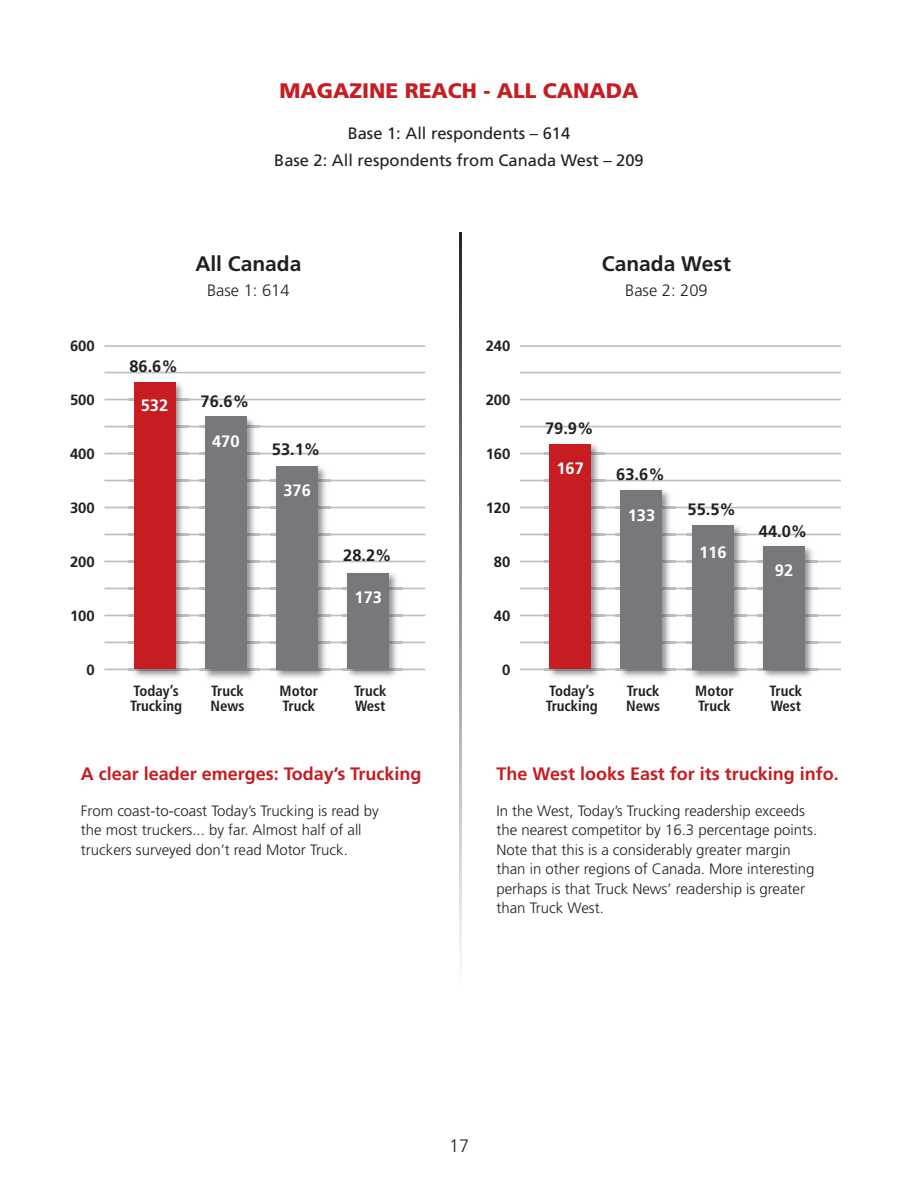
<style>
.page{position:relative;width:918px;height:1188px;background:#fff}
.page>*{position:absolute;margin:0;border:0;box-sizing:border-box;transform-origin:0 0}
.t1{font:900 21px "Frutiger";color:#c61c22}
.t2{font:700 21px "Frutiger";color:#231f20}
.t3{font:700 18px "Frutiger";color:#c61c22}
.t4{font:300 18px "Frutiger";color:#231f20}
.t5{font:16.5px/27px "Frutiger";color:#231f20;text-align:center}
.t6{font:700 16.5px "Frutiger";color:#231f20}
.t7{font:700 16.5px "Frutiger";color:#fff}
.t8{font:300 16.5px "Frutiger";color:#231f20}
.t9{font:300 15px/19.5px "Frutiger";color:#231f20}
.t10{font:700 condensed 14.85px/14.9px "Frutiger";color:#231f20}
.t11{font:700 14.85px "Frutiger";color:#231f20}
</style>
<div class="page">
<hr style="left:105px;top:669px;width:320px;height:1px;background:#bcbdc0">
<hr style="left:105px;top:642px;width:320px;height:1px;background:#bcbdc0">
<hr style="left:105px;top:615px;width:320px;height:1px;background:#bcbdc0">
<hr style="left:105px;top:588px;width:320px;height:1px;background:#bcbdc0">
<hr style="left:105px;top:561px;width:320px;height:1px;background:#bcbdc0">
<hr style="left:105px;top:534px;width:320px;height:1px;background:#bcbdc0">
<hr style="left:105px;top:507px;width:320px;height:1px;background:#bcbdc0">
<hr style="left:105px;top:480px;width:320px;height:1px;background:#bcbdc0">
<hr style="left:105px;top:453px;width:320px;height:1px;background:#bcbdc0">
<hr style="left:105px;top:426px;width:320px;height:1px;background:#bcbdc0">
<hr style="left:105px;top:399px;width:320px;height:1px;background:#bcbdc0">
<hr style="left:105px;top:372px;width:320px;height:1px;background:#bcbdc0">
<hr style="left:105px;top:345px;width:320px;height:2px;background:#bcbdc0">
<img style="left:128px;top:382px;width:60px;height:295px">
<img style="left:128px;top:669px;width:60px;height:1px">
<img style="left:128px;top:642px;width:60px;height:1px">
<img style="left:128px;top:615px;width:60px;height:1px">
<img style="left:128px;top:588px;width:60px;height:1px">
<img style="left:128px;top:561px;width:60px;height:1px">
<img style="left:128px;top:534px;width:60px;height:1px">
<img style="left:128px;top:507px;width:60px;height:1px">
<img style="left:128px;top:480px;width:60px;height:1px">
<img style="left:128px;top:453px;width:60px;height:1px">
<img style="left:128px;top:426px;width:60px;height:1px">
<img style="left:128px;top:399px;width:60px;height:1px">
<div style="left:134px;top:382px;width:41px;height:287px;background:#c61c22"></div>
<img style="left:200px;top:416px;width:60px;height:263px">
<img style="left:200px;top:669px;width:60px;height:1px">
<img style="left:200px;top:642px;width:60px;height:1px">
<img style="left:200px;top:615px;width:60px;height:1px">
<img style="left:200px;top:588px;width:60px;height:1px">
<img style="left:200px;top:561px;width:60px;height:1px">
<img style="left:200px;top:534px;width:60px;height:1px">
<img style="left:200px;top:507px;width:60px;height:1px">
<img style="left:200px;top:480px;width:60px;height:1px">
<img style="left:200px;top:453px;width:60px;height:1px">
<img style="left:200px;top:426px;width:60px;height:1px">
<div style="left:205px;top:417px;width:42px;height:252px;background:#76787b"></div>
<img style="left:271px;top:467px;width:60px;height:211px">
<img style="left:271px;top:669px;width:60px;height:1px">
<img style="left:271px;top:642px;width:60px;height:1px">
<img style="left:271px;top:615px;width:60px;height:1px">
<img style="left:271px;top:588px;width:60px;height:1px">
<img style="left:271px;top:561px;width:60px;height:1px">
<img style="left:271px;top:534px;width:60px;height:1px">
<img style="left:271px;top:507px;width:60px;height:1px">
<img style="left:271px;top:480px;width:60px;height:1px">
<div style="left:276px;top:466px;width:42px;height:203px;background:#76787b"></div>
<img style="left:342px;top:573px;width:60px;height:104px">
<img style="left:342px;top:669px;width:60px;height:1px">
<img style="left:342px;top:642px;width:60px;height:1px">
<img style="left:342px;top:615px;width:60px;height:1px">
<img style="left:342px;top:588px;width:60px;height:1px">
<div style="left:348px;top:573px;width:41px;height:96px;background:#76787b"></div>
<hr style="left:520px;top:669px;width:321px;height:1px;background:#bcbdc0">
<hr style="left:520px;top:642px;width:321px;height:1px;background:#bcbdc0">
<hr style="left:520px;top:615px;width:321px;height:1px;background:#bcbdc0">
<hr style="left:520px;top:588px;width:321px;height:1px;background:#bcbdc0">
<hr style="left:520px;top:561px;width:321px;height:1px;background:#bcbdc0">
<hr style="left:520px;top:534px;width:321px;height:1px;background:#bcbdc0">
<hr style="left:520px;top:507px;width:321px;height:1px;background:#bcbdc0">
<hr style="left:520px;top:480px;width:321px;height:1px;background:#bcbdc0">
<hr style="left:520px;top:453px;width:321px;height:1px;background:#bcbdc0">
<hr style="left:520px;top:426px;width:321px;height:1px;background:#bcbdc0">
<hr style="left:520px;top:399px;width:321px;height:1px;background:#bcbdc0">
<hr style="left:520px;top:372px;width:321px;height:1px;background:#bcbdc0">
<hr style="left:520px;top:345px;width:321px;height:2px;background:#bcbdc0">
<img style="left:544px;top:444px;width:60px;height:233px">
<img style="left:544px;top:669px;width:60px;height:1px">
<img style="left:544px;top:642px;width:60px;height:1px">
<img style="left:544px;top:615px;width:60px;height:1px">
<img style="left:544px;top:588px;width:60px;height:1px">
<img style="left:544px;top:561px;width:60px;height:1px">
<img style="left:544px;top:534px;width:60px;height:1px">
<img style="left:544px;top:507px;width:60px;height:1px">
<img style="left:544px;top:480px;width:60px;height:1px">
<img style="left:544px;top:453px;width:60px;height:1px">
<div style="left:549px;top:444px;width:42px;height:225px;background:#c61c22"></div>
<img style="left:615px;top:490px;width:60px;height:188px">
<img style="left:615px;top:669px;width:60px;height:1px">
<img style="left:615px;top:642px;width:60px;height:1px">
<img style="left:615px;top:615px;width:60px;height:1px">
<img style="left:615px;top:588px;width:60px;height:1px">
<img style="left:615px;top:561px;width:60px;height:1px">
<img style="left:615px;top:534px;width:60px;height:1px">
<img style="left:615px;top:507px;width:60px;height:1px">
<div style="left:621px;top:490px;width:41px;height:179px;background:#76787b"></div>
<img style="left:687px;top:526px;width:60px;height:153px">
<img style="left:687px;top:669px;width:60px;height:1px">
<img style="left:687px;top:642px;width:60px;height:1px">
<img style="left:687px;top:615px;width:60px;height:1px">
<img style="left:687px;top:588px;width:60px;height:1px">
<img style="left:687px;top:561px;width:60px;height:1px">
<img style="left:687px;top:534px;width:60px;height:1px">
<div style="left:692px;top:525px;width:42px;height:144px;background:#76787b"></div>
<img style="left:758px;top:546px;width:60px;height:132px">
<img style="left:758px;top:669px;width:60px;height:1px">
<img style="left:758px;top:642px;width:60px;height:1px">
<img style="left:758px;top:615px;width:60px;height:1px">
<img style="left:758px;top:588px;width:60px;height:1px">
<img style="left:758px;top:561px;width:60px;height:1px">
<div style="left:763px;top:546px;width:42px;height:123px;background:#76787b"></div>
<svg style="left:459px;top:232px;width:2px;height:726px"></svg>
<h1 class="t1" style="left:279px;top:82px;width:361px">MAGAZINE REACH - ALL CANADA</h1>
<p class="t5" style="left:274px;top:121px;width:371px">Base 1: All respondents – 614<br>Base 2: All respondents from Canada West – 209</p>
<h1 class="t2" style="left:195px;top:255px;width:108px">All Canada</h1>
<p class="t8" style="left:207px;top:284px;width:84px">Base 1: 614</p>
<h1 class="t2" style="left:602px;top:255px;width:130px">Canada West</h1>
<p class="t8" style="left:625px;top:284px;width:84px">Base 2: 209</p>
<p class="t11" style="left:70px;top:340px;width:26px">600</p>
<p class="t11" style="left:486px;top:340px;width:26px">240</p>
<p class="t6" style="left:129px;top:359px;width:50px">86.6%</p>
<p class="t11" style="left:70px;top:394px;width:26px">500</p>
<p class="t7" style="left:141px;top:399px;width:29px">532</p>
<p class="t6" style="left:201px;top:394px;width:50px">76.6%</p>
<p class="t11" style="left:486px;top:394px;width:26px">200</p>
<p class="t11" style="left:70px;top:448px;width:26px">400</p>
<p class="t7" style="left:212px;top:435px;width:29px">470</p>
<p class="t6" style="left:272px;top:443px;width:50px">53.1%</p>
<p class="t11" style="left:486px;top:448px;width:26px">160</p>
<p class="t6" style="left:545px;top:422px;width:50px">79.9%</p>
<p class="t7" style="left:556px;top:461px;width:29px">167</p>
<p class="t6" style="left:616px;top:467px;width:50px">63.6%</p>
<p class="t7" style="left:283px;top:484px;width:29px">376</p>
<p class="t11" style="left:70px;top:502px;width:26px">300</p>
<p class="t11" style="left:486px;top:502px;width:26px">120</p>
<p class="t7" style="left:628px;top:509px;width:29px">133</p>
<p class="t6" style="left:688px;top:502px;width:50px">55.5%</p>
<p class="t6" style="left:759px;top:524px;width:50px">44.0%</p>
<p class="t11" style="left:70px;top:556px;width:26px">200</p>
<p class="t6" style="left:343px;top:549px;width:50px">28.2%</p>
<p class="t11" style="left:494px;top:556px;width:18px">80</p>
<p class="t7" style="left:699px;top:546px;width:29px">116</p>
<p class="t7" style="left:775px;top:564px;width:20px">92</p>
<p class="t7" style="left:355px;top:590px;width:29px">173</p>
<p class="t11" style="left:70px;top:610px;width:26px">100</p>
<p class="t11" style="left:494px;top:610px;width:18px">40</p>
<p class="t11" style="left:87px;top:664px;width:10px">0</p>
<p class="t11" style="left:502px;top:664px;width:10px">0</p>
<p class="t10" style="left:130px;top:685px;width:54px">Today’s<br>Trucking</p>
<p class="t10" style="left:211px;top:685px;width:36px">Truck<br>News</p>
<p class="t10" style="left:280px;top:685px;width:40px">Motor<br>Truck</p>
<p class="t10" style="left:354px;top:685px;width:34px">Truck<br>West</p>
<p class="t10" style="left:546px;top:685px;width:54px">Today’s<br>Trucking</p>
<p class="t10" style="left:626px;top:685px;width:36px">Truck<br>News</p>
<p class="t10" style="left:695px;top:685px;width:40px">Motor<br>Truck</p>
<p class="t10" style="left:770px;top:685px;width:34px">Truck<br>West</p>
<p class="t3" style="left:81px;top:766px;width:342px">A clear leader emerges: Today’s Trucking</p>
<p class="t9" style="left:81px;top:802px;width:299px">From coast-to-coast Today’s Trucking is read by the most truckers... by far. Almost half of all truckers surveyed don’t read Motor Truck.</p>
<p class="t3" style="left:496px;top:766px;width:344px">The West looks East for its trucking info.</p>
<p class="t9" style="left:496px;top:802px;width:322px">In the West, Today’s Trucking readership exceeds the nearest competitor by 16.3 percentage points.<br>Note that this is a considerably greater margin than in other regions of Canada. More interesting perhaps is that Truck News’ readership is greater than Truck West.</p>
<p class="t4" style="left:449px;top:1139px;width:21px">17</p>
</div>
